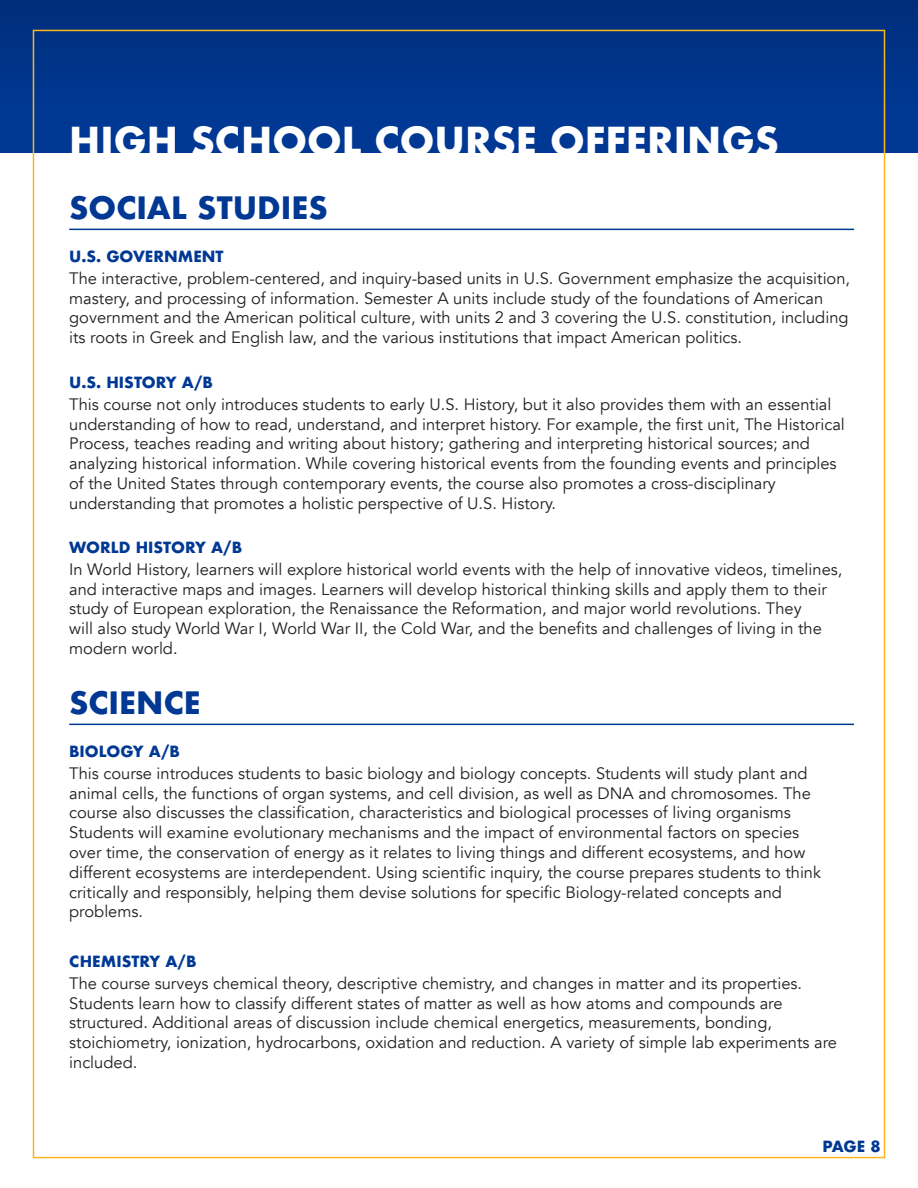
<style>
.page{position:relative;width:918px;height:1188px;background:#fff}
.page>*{position:absolute;margin:0;border:0;box-sizing:border-box;transform-origin:0 0}
.t1{font:700 37.5px "Futura";color:#fff}
.t2{font:700 30px "Futura";color:#003894}
.t3{font:16.5px/19.8px "Avenir";color:#231f20}
.t4{font:700 15px "Futura";color:#003894}
</style>
<div class="page">
<div style="left:0;top:0;width:918px;height:153px;background:#003894"></div>
<div style="left:0;top:0;width:918px;height:107px;background:linear-gradient(to bottom,#0b3375,#003793)"></div>
<hr style="left:69px;top:229px;width:785px;height:1px;background:#003894">
<hr style="left:69px;top:724px;width:785px;height:1px;background:#003894">
<p class="t1" style="left:69px;top:113px;width:711px">HIGH SCHOOL COURSE OFFERINGS</p>
<p class="t2" style="left:69px;top:186px;width:260px">SOCIAL STUDIES</p>
<p class="t4" style="left:69px;top:245px;width:156px">U.S. GOVERNMENT</p>
<p class="t3" style="left:69px;top:269px;width:782px">The interactive, problem-centered, and inquiry-based units in U.S. Government emphasize the acquisition, mastery, and processing of information. Semester A units include study of the foundations of American government and the American political culture, with units 2 and 3 covering the U.S. constitution, including its roots in Greek and English law, and the various institutions that impact American politics.</p>
<p class="t4" style="left:69px;top:371px;width:145px">U.S. HISTORY A/B</p>
<p class="t3" style="left:69px;top:395px;width:764px">This course not only introduces students to early U.S. History, but it also provides them with an essential</p>
<p class="t3" style="left:69px;top:414px;width:777px">understanding of how to read, understand, and interpret history. For example, the first unit, The Historical Process, teaches reading and writing about history; gathering and interpreting historical sources; and analyzing historical information. While covering historical events from the founding events and principles of the United States through contemporary events, the course also promotes a cross-disciplinary understanding that promotes a holistic perspective of U.S. History.</p>
<p class="t4" style="left:69px;top:536px;width:174px">WORLD HISTORY A/B</p>
<p class="t3" style="left:69px;top:560px;width:775px">In World History, learners will explore historical world events with the help of innovative videos, timelines, and interactive maps and images. Learners will develop historical thinking skills and apply them to their study of European exploration, the Renaissance the Reformation, and major world revolutions. They<br>will also study World War I, World War II, the Cold War, and the benefits and challenges of living in the modern world.</p>
<p class="t2" style="left:69px;top:681px;width:133px">SCIENCE</p>
<p class="t4" style="left:69px;top:740px;width:112px">BIOLOGY A/B</p>
<p class="t3" style="left:69px;top:764px;width:740px">This course introduces students to basic biology and biology concepts. Students will study plant and</p>
<p class="t3" style="left:69px;top:783px;width:743px">animal cells, the functions of organ systems, and cell division, as well as DNA and chromosomes. The course also discusses the classification, characteristics and biological processes of living organisms<br>Students will examine evolutionary mechanisms and the impact of environmental factors on species</p>
<p class="t3" style="left:69px;top:843px;width:738px">over time, the conservation of energy as it relates to living things and different ecosystems, and how</p>
<p class="t3" style="left:69px;top:863px;width:753px">different ecosystems are interdependent. Using scientific inquiry, the course prepares students to think</p>
<p class="t3" style="left:69px;top:882px;width:714px">critically and responsibly, helping them devise solutions for specific Biology-related concepts and problems.</p>
<p class="t4" style="left:69px;top:950px;width:129px">CHEMISTRY A/B</p>
<p class="t3" style="left:69px;top:974px;width:735px">The course surveys chemical theory, descriptive chemistry, and changes in matter and its properties.</p>
<p class="t3" style="left:69px;top:993px;width:769px">Students learn how to classify different states of matter as well as how atoms and compounds are structured. Additional areas of discussion include chemical energetics, measurements, bonding, stoichiometry, ionization, hydrocarbons, oxidation and reduction. A variety of simple lab experiments are included.</p>
<p class="t4" style="left:822px;top:1136px;width:60px">PAGE 8</p>
</div>
